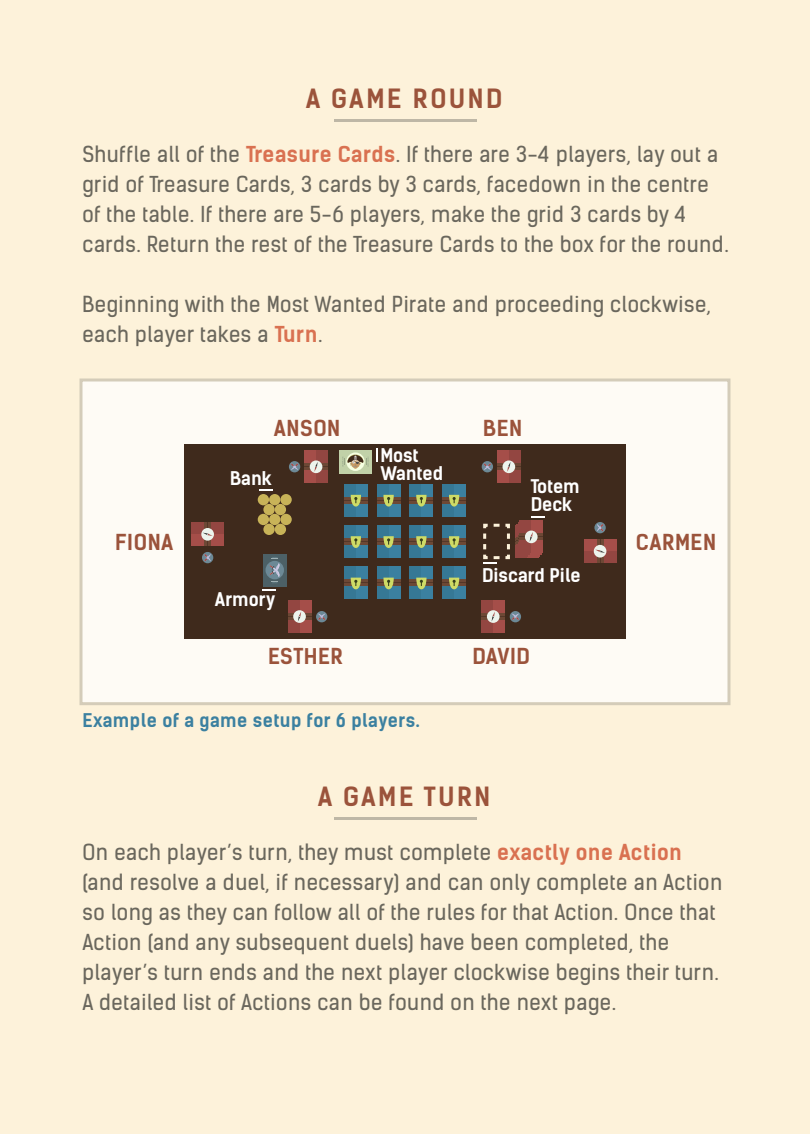
<style>
.page{position:relative;width:810px;height:1134px;background:#fdf2da}
.page>*{position:absolute;margin:0;border:0;box-sizing:border-box;transform-origin:0 0}
.t1{font:700 25.2px "Kelson Sans";letter-spacing:.1em;color:#9b533b}
.t2{font:21px/30px "Kelson Sans";letter-spacing:.025em;color:#6a675d}
.t3{font:700 21px "Kelson Sans";letter-spacing:.025em;color:#9b533b}
.t4{font:700 18px/18px "Kelson Sans";color:#fff}
.t5{font:700 18px "Kelson Sans";letter-spacing:.025em;color:#3b80a0}
.s1{font-weight:700;color:#d97151}
</style>
<div class="page">
<hr style="left:334px;top:119px;width:142px;height:3px;background:#beb7a6">
<hr style="left:334px;top:817px;width:142px;height:3px;background:#beb7a6">
<div style="left:80px;top:379px;width:650px;height:326px;background:#fefbf5;border:3px solid #c7c0ae"></div>
<div style="left:184px;top:444px;width:442px;height:195px;background:#3f2a1c"></div>
<div style="left:344px;top:525px;width:24px;height:33px;background:#3b80a0"></div>
<div style="left:344px;top:525px;width:12px;height:33px;background:#367895"></div>
<svg style="left:344px;top:536px;width:24px;height:12px"></svg>
<div style="left:344px;top:567px;width:24px;height:32px;background:#3b80a0"></div>
<div style="left:344px;top:567px;width:12px;height:32px;background:#367895"></div>
<svg style="left:344px;top:578px;width:24px;height:11px"></svg>
<div style="left:344px;top:484px;width:24px;height:32px;background:#3b80a0"></div>
<div style="left:344px;top:484px;width:12px;height:32px;background:#367895"></div>
<svg style="left:344px;top:495px;width:24px;height:12px"></svg>
<div style="left:377px;top:525px;width:23px;height:33px;background:#3b80a0"></div>
<div style="left:377px;top:525px;width:12px;height:33px;background:#367895"></div>
<svg style="left:377px;top:536px;width:23px;height:12px"></svg>
<div style="left:377px;top:567px;width:23px;height:32px;background:#3b80a0"></div>
<div style="left:377px;top:567px;width:12px;height:32px;background:#367895"></div>
<svg style="left:377px;top:578px;width:23px;height:11px"></svg>
<div style="left:377px;top:484px;width:23px;height:32px;background:#3b80a0"></div>
<div style="left:377px;top:484px;width:12px;height:32px;background:#367895"></div>
<svg style="left:377px;top:495px;width:23px;height:12px"></svg>
<div style="left:410px;top:525px;width:23px;height:33px;background:#3b80a0"></div>
<div style="left:410px;top:525px;width:11px;height:33px;background:#367895"></div>
<svg style="left:410px;top:536px;width:23px;height:12px"></svg>
<div style="left:410px;top:567px;width:23px;height:32px;background:#3b80a0"></div>
<div style="left:410px;top:567px;width:11px;height:32px;background:#367895"></div>
<svg style="left:410px;top:578px;width:23px;height:11px"></svg>
<div style="left:410px;top:484px;width:23px;height:32px;background:#3b80a0"></div>
<div style="left:410px;top:484px;width:11px;height:32px;background:#367895"></div>
<svg style="left:410px;top:495px;width:23px;height:12px"></svg>
<div style="left:442px;top:525px;width:24px;height:33px;background:#3b80a0"></div>
<div style="left:442px;top:525px;width:12px;height:33px;background:#367895"></div>
<svg style="left:442px;top:536px;width:24px;height:12px"></svg>
<div style="left:442px;top:567px;width:24px;height:32px;background:#3b80a0"></div>
<div style="left:442px;top:567px;width:12px;height:32px;background:#367895"></div>
<svg style="left:442px;top:578px;width:24px;height:11px"></svg>
<div style="left:442px;top:484px;width:24px;height:32px;background:#3b80a0"></div>
<div style="left:442px;top:484px;width:12px;height:32px;background:#367895"></div>
<svg style="left:442px;top:495px;width:24px;height:12px"></svg>
<div style="left:258px;top:494px;width:11px;height:11px;background:#c8b358;border-radius:50%"></div>
<div style="left:263px;top:504px;width:12px;height:11px;background:#c8b358;border-radius:50%"></div>
<div style="left:275px;top:504px;width:11px;height:11px;background:#c8b358;border-radius:50%"></div>
<div style="left:269px;top:494px;width:11px;height:11px;background:#c8b358;border-radius:50%"></div>
<div style="left:280px;top:494px;width:12px;height:11px;background:#c8b358;border-radius:50%"></div>
<div style="left:258px;top:514px;width:11px;height:11px;background:#c8b358;border-radius:50%"></div>
<div style="left:263px;top:524px;width:12px;height:11px;background:#c8b358;border-radius:50%"></div>
<div style="left:275px;top:524px;width:11px;height:11px;background:#c8b358;border-radius:50%"></div>
<div style="left:269px;top:514px;width:11px;height:11px;background:#c8b358;border-radius:50%"></div>
<div style="left:280px;top:514px;width:12px;height:11px;background:#c8b358;border-radius:50%"></div>
<div style="left:339px;top:450px;width:33px;height:24px;background:#c1d1a8"></div>
<svg style="left:346px;top:452px;width:19px;height:19px"></svg>
<svg style="left:342px;top:455px;width:27px;height:14px"></svg>
<div style="left:497px;top:451px;width:24px;height:32px;background:#a54e49"></div>
<div style="left:509px;top:451px;width:12px;height:32px;background:#934641"></div>
<svg style="left:503px;top:460px;width:12px;height:13px"></svg>
<svg style="left:497px;top:462px;width:24px;height:10px"></svg>
<div style="left:481px;top:600px;width:24px;height:33px;background:#a54e49"></div>
<div style="left:481px;top:600px;width:12px;height:33px;background:#934641"></div>
<svg style="left:487px;top:610px;width:13px;height:13px"></svg>
<svg style="left:481px;top:612px;width:24px;height:10px"></svg>
<div style="left:584px;top:539px;width:32px;height:24px;background:#a54e49"></div>
<div style="left:584px;top:551px;width:32px;height:12px;background:#934641"></div>
<svg style="left:595px;top:539px;width:10px;height:24px"></svg>
<div style="left:191px;top:522px;width:33px;height:24px;background:#a54e49"></div>
<div style="left:191px;top:522px;width:33px;height:12px;background:#934641"></div>
<svg style="left:201px;top:528px;width:13px;height:13px"></svg>
<svg style="left:203px;top:522px;width:10px;height:24px"></svg>
<div style="left:482px;top:461px;width:11px;height:11px;background:#6c8996;border-radius:50%"></div>
<svg style="left:484px;top:463px;width:7px;height:7px"></svg>
<div style="left:304px;top:451px;width:24px;height:32px;background:#a54e49"></div>
<div style="left:316px;top:451px;width:12px;height:32px;background:#934641"></div>
<svg style="left:310px;top:460px;width:12px;height:13px"></svg>
<svg style="left:304px;top:462px;width:24px;height:10px"></svg>
<div style="left:289px;top:461px;width:11px;height:11px;background:#6c8996;border-radius:50%"></div>
<svg style="left:291px;top:463px;width:7px;height:7px"></svg>
<div style="left:510px;top:611px;width:11px;height:11px;background:#6c8996;border-radius:50%"></div>
<svg style="left:512px;top:613px;width:7px;height:7px"></svg>
<div style="left:288px;top:600px;width:23px;height:33px;background:#a54e49"></div>
<div style="left:288px;top:600px;width:12px;height:33px;background:#934641"></div>
<svg style="left:293px;top:610px;width:13px;height:13px"></svg>
<svg style="left:288px;top:612px;width:23px;height:10px"></svg>
<div style="left:316px;top:611px;width:11px;height:11px;background:#6c8996;border-radius:50%"></div>
<svg style="left:318px;top:613px;width:7px;height:7px"></svg>
<svg style="left:594px;top:522px;width:12px;height:11px"></svg>
<svg style="left:596px;top:524px;width:8px;height:7px"></svg>
<div style="left:202px;top:552px;width:11px;height:11px;background:#6c8996;border-radius:50%"></div>
<svg style="left:204px;top:554px;width:7px;height:7px"></svg>
<svg style="left:262px;top:590px;width:14px;height:1px"></svg>
<svg style="left:483px;top:516px;width:62px;height:48px"></svg>
<svg style="left:259px;top:489px;width:13px;height:2px"></svg>
<svg style="left:376px;top:448px;width:1px;height:14px"></svg>
<div style="left:263px;top:554px;width:24px;height:32px;background:#4c6066"></div>
<div style="left:266px;top:561px;width:18px;height:18px;background:#6c8996;border-radius:50%"></div>
<svg style="left:270px;top:557px;width:10px;height:26px"></svg>
<p class="t1" style="left:306px;top:83px;width:198px">A GAME ROUND</p>
<p class="t2" style="left:82px;top:139px;width:648px">Shuffle all of the <span class="s1">Treasure Cards</span>. If there are 3-4 players, lay out a grid of Treasure Cards, 3 cards by 3 cards, facedown in the centre of the table. If there are 5-6 players, make the grid 3 cards by 4 cards. Return the rest of the Treasure Cards to the box for the round.</p>
<p class="t2" style="left:82px;top:289px;width:630px">Beginning with the Most Wanted Pirate and proceeding clockwise, each player takes a <span class="s1">Turn</span>.</p>
<p class="t3" style="left:115px;top:530px;width:60px">FIONA</p>
<p class="t3" style="left:274px;top:415px;width:68px">ANSON</p>
<p class="t4" style="left:230px;top:469px;width:43px">Bank</p>
<p class="t4" style="left:215px;top:591px;width:62px">Armory</p>
<p class="t4" style="left:380px;top:447px;width:64px">Most<br>Wanted</p>
<p class="t3" style="left:483px;top:415px;width:41px">BEN</p>
<p class="t4" style="left:531px;top:478px;width:51px">Totem<br>Deck</p>
<p class="t4" style="left:482px;top:567px;width:100px">Discard Pile</p>
<p class="t3" style="left:268px;top:643px;width:76px">ESTHER</p>
<p class="t3" style="left:472px;top:643px;width:59px">DAVID</p>
<p class="t5" style="left:82px;top:709px;width:339px">Example of a game setup for 6 players.</p>
<p class="t3" style="left:636px;top:530px;width:82px">CARMEN</p>
<p class="t1" style="left:318px;top:781px;width:174px">A GAME TURN</p>
<p class="t2" style="left:82px;top:837px;width:641px">On each player’s turn, they must complete <span class="s1">exactly one Action </span>(and resolve a duel, if necessary) and can only complete an Action so long as they can follow all of the rules for that Action. Once that Action (and any subsequent duels) have been completed, the player’s turn ends and the next player clockwise begins their turn.<br>A detailed list of Actions can be found on the next page.</p>
</div>
